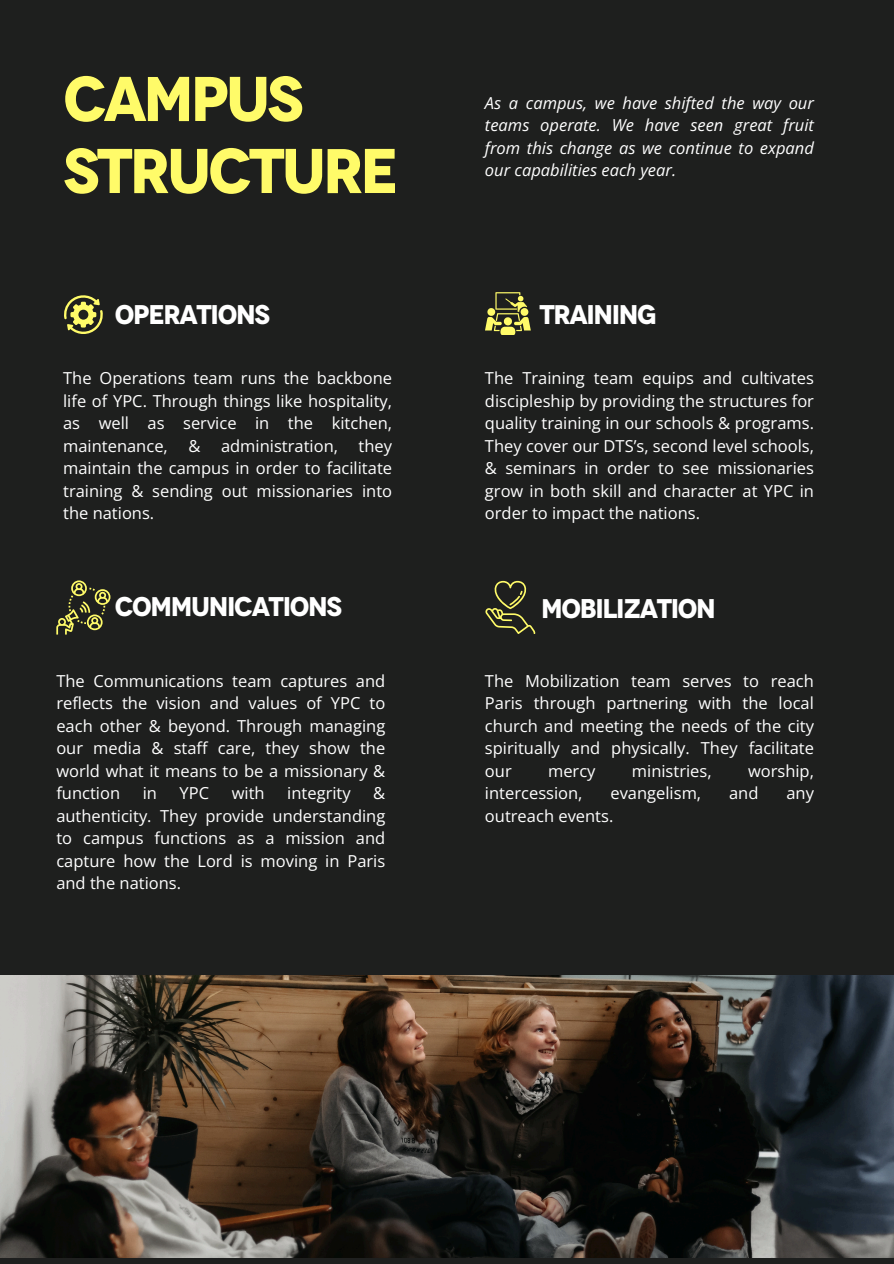
<style>
.page{position:relative;width:894px;height:1264px;background:#fff}
.page>*{position:absolute;margin:0;border:0;box-sizing:border-box;transform-origin:0 0}
.t1{font:700 63px/72px "Novecento";letter-spacing:-.05em;color:#fffb69}
.t2{font:700 27px "Novecento";letter-spacing:-.05em;color:#fff}
.t3{font:16.5px/22.5px "Open Sans";color:#fff;text-align:justify}
.t4{font:italic 16.5px/22.5px "Open Sans";color:#fff;text-align:justify}
</style>
<div class="page">
<div style="left:0;top:0;width:893px;height:1263px;background:#1e1f1e"></div>
<svg style="left:64px;top:295px;width:39px;height:39px"></svg>
<svg style="left:485px;top:292px;width:45px;height:43px"></svg>
<svg style="left:56px;top:580px;width:54px;height:54px"></svg>
<svg style="left:485px;top:581px;width:50px;height:52px"></svg>
<img style="left:0;top:975px;width:893px;height:282px">
<h1 class="t1" style="left:63px;top:63px;width:337px">CAMPUS<br>STRUCTURE</h1>
<h2 class="t2" style="left:115px;top:299px;width:157px">OPERATIONS</h2>
<h2 class="t3" style="left:63px;top:366px;width:330px">The Operations team runs the backbone life of YPC. Through things like hospitality, as well as service in the kitchen, maintenance, &amp; administration, they maintain the campus in order to facilitate training &amp; sending out missionaries into the nations.</h2>
<h2 class="t4" style="left:485px;top:91px;width:330px">As a campus, we have shifted the way our teams operate. We have seen great fruit from this change as we continue to expand our capabilities each year.</h2>
<p class="t2" style="left:539px;top:299px;width:119px">TRAINING</p>
<p class="t3" style="left:485px;top:366px;width:330px">The Training team equips and cultivates discipleship by providing the structures for quality training in our schools &amp; programs.<br>They cover our DTS’s, second level schools, &amp; seminars in order to see missionaries grow in both skill and character at YPC in order to impact the nations.</p>
<p class="t2" style="left:115px;top:590px;width:229px">COMMUNICATIONS</p>
<p class="t2" style="left:541px;top:592px;width:176px">MOBILIZATION</p>
<p class="t3" style="left:56px;top:669px;width:330px">The Communications team captures and reflects the vision and values of YPC to each other &amp; beyond. Through managing our media &amp; staff care, they show the world what it means to be a missionary &amp; function</p>
<p class="t3" style="left:143px;top:781px;width:16px">in</p>
<p class="t3" style="left:179px;top:781px;width:31px">YPC</p>
<p class="t3" style="left:232px;top:781px;width:34px">with</p>
<p class="t3" style="left:287px;top:781px;width:65px">integrity</p>
<p class="t3" style="left:56px;top:781px;width:330px;text-indent:317px">&amp; authenticity. They provide understanding to campus functions as a mission and capture how the Lord is moving in Paris and the nations.</p>
<p class="t3" style="left:485px;top:669px;width:330px">The Mobilization team serves to reach Paris through partnering with the local church and meeting the needs of the city spiritually and physically. They facilitate our</p>
<p class="t3" style="left:548px;top:759px;width:49px">mercy</p>
<p class="t3" style="left:631px;top:759px;width:81px">ministries,</p>
<p class="t3" style="left:747px;top:759px;width:67px">worship,</p>
<p class="t3" style="left:485px;top:781px;width:99px">intercession,</p>
<p class="t3" style="left:610px;top:781px;width:92px">evangelism,</p>
<p class="t3" style="left:729px;top:781px;width:31px">and</p>
<p class="t3" style="left:786px;top:781px;width:29px">any</p>
<p class="t3" style="left:485px;top:804px;width:130px">outreach events.</p>
</div>
